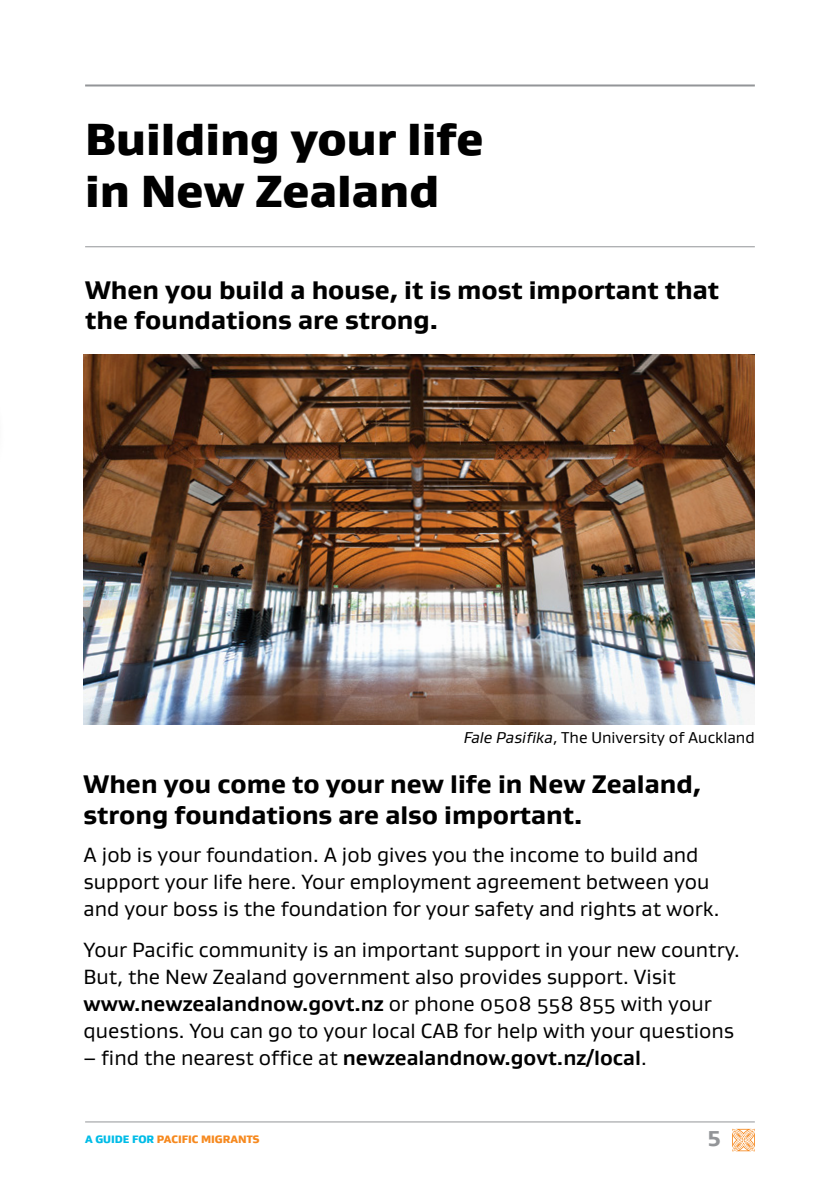
<style>
.page{position:relative;width:840px;height:1191px;background:#fff}
.page>*{position:absolute;margin:0;border:0;box-sizing:border-box;transform-origin:0 0}
.t1{font:900 46px/52px "Gustan";color:#000}
.t2{font:800 26px/30px "Gustan";color:#000}
.t3{font:800 22px "Gustan";color:#939598}
.t4{font:21px/27px "Gustan";color:#000}
.t5{font:700 21px "Gustan";color:#000}
.t6{font:16px "Gustan";color:#000}
.t7{font:900 11px "Gustan";color:#f6891f}
.s1{font-style:italic}
.s2{font-weight:700}
.s3{font-weight:400}
.s4{color:#00bce7}
</style>
<div class="page">
<hr style="left:85px;top:84px;width:669px;height:2px;background:#939598">
<hr style="left:85px;top:246px;width:669px;height:1px;background:#939598">
<img style="left:83px;top:354px;width:671px;height:370px">
<hr style="left:85px;top:1121px;width:669px;height:1px;background:#939598">
<svg style="left:732px;top:1128px;width:22px;height:23px"></svg>
<h1 class="t1" style="left:85px;top:112px;width:400px">Building your life in New Zealand</h1>
<p class="t2" style="left:85px;top:274px;width:635px">When you build a house, it is most important that the foundations are strong.</p>
<p class="t6" style="left:463px;top:727px;width:292px"><span class="s1">Fale Pasifika</span>, The University of Auckland</p>
<p class="t2" style="left:83px;top:769px;width:618px">When you come to your new life in New Zealand, strong foundations are also important.</p>
<p class="t4" style="left:83px;top:840px;width:637px">A job is your foundation. A job gives you the income to build and support your life here. Your employment agreement between you and your boss is the foundation for your safety and rights at work.</p>
<p class="t4" style="left:83px;top:935px;width:657px">Your Pacific community is an important support in your new country.<br>But, the New Zealand government also provides support. Visit <span class="s2">www.newzealandnow.govt.nz</span> or phone 0508 558 855 with your questions. You can go to your local CAB for help with your questions</p>
<p class="t5" style="left:83px;top:1044px;width:564px"><span class="s3">– find the nearest office at</span> newzealandnow.govt.nz/local<span class="s3">.</span></p>
<p class="t7" style="left:85px;top:1132px;width:176px"><span class="s4">A GUIDE FOR</span> PACIFIC MIGRANTS</p>
<p class="t3" style="left:707px;top:1123px;width:15px">5</p>
</div>
